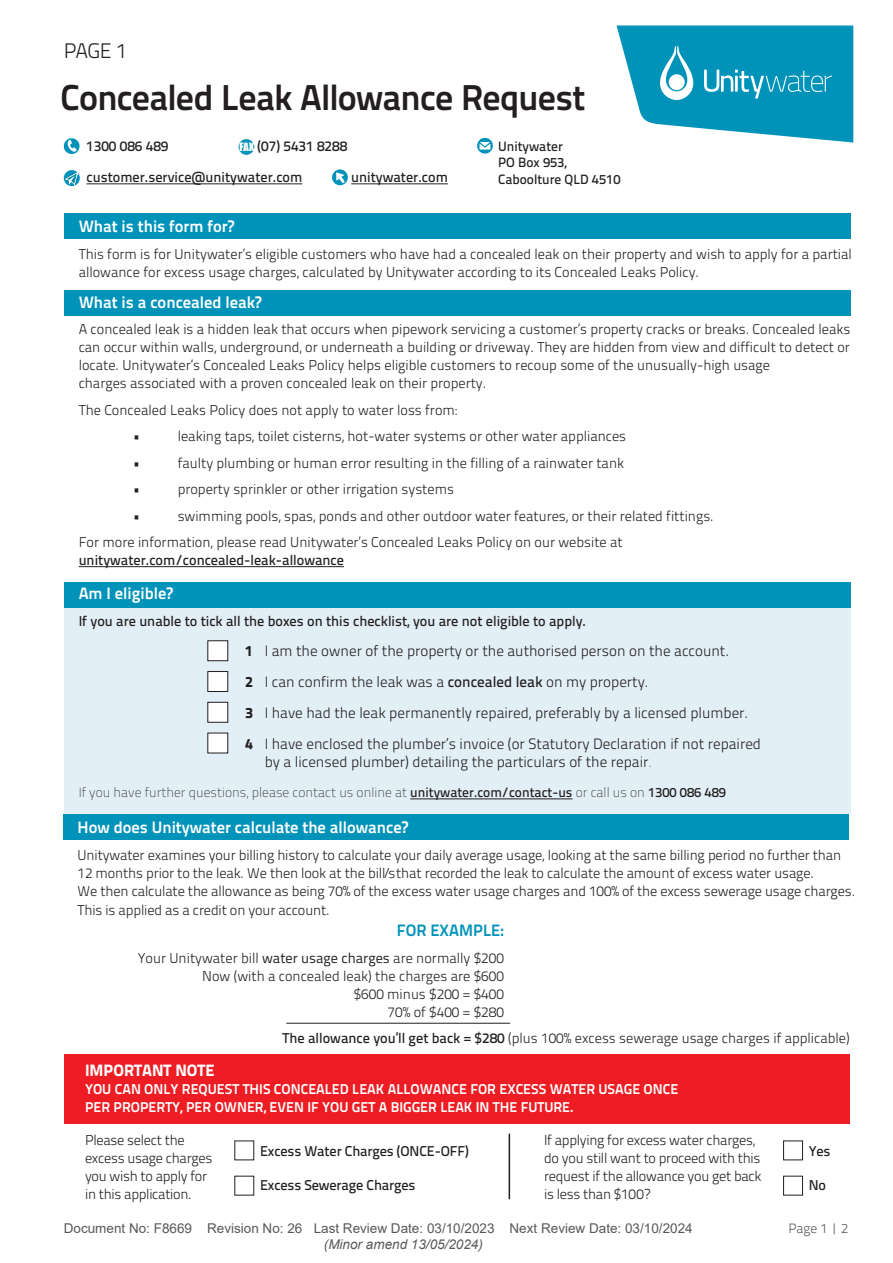
<style>
.page{position:relative;width:893px;height:1263px;background:#fff}
.page>*{position:absolute;margin:0;border:0;box-sizing:border-box;transform-origin:0 0}
.t1{font:36px "Titillium Text 25 L 800 wt";letter-spacing:-.02em;color:#231f20}
.t2{font:21px "Titillium Text 25 L 250 wt";color:#231f20}
.t3{font:16.5px "Titillium Text 25 L 800 wt";color:#fff}
.t4{font:16.5px "Titillium Text 25 L 999 wt";color:#fff}
.t5{font:16.5px "Titillium Text 25 L 800 wt";color:#0093ba}
.t6{font:15px/18px "Titillium Text 25 L 250 wt";color:#231f20}
.t7{font:14.25px/18px "Titillium Text 25 L 250 wt";color:#231f20}
.t8{font:14.25px "Titillium Text 25 L 600 wt";color:#231f20}
.t9{font:14.25px/18px "Titillium Text 25 L 250 wt";letter-spacing:-.02em;color:#231f20}
.t10{font:14.25px/18px "Titillium Text 25 L 800 wt";color:#fff}
.t11{font:13.5px "Titillium Text 25 L 1 wt";color:#231f20}
.t12{font:13.5px "Arial";color:#57585a}
.t13{font:13.5px/16.5px "Titillium Text 25 L 600 wt";color:#231f20}
.t14{font:italic 13.5px "Arial";color:#58595b}
.t15{font:13.5px "Titillium Text 25 L 250 wt";color:#57585a}
.s1{font-family:"Impact";font-size:10.5px;color:#fff}
.s2{font-family:"Titillium Text 25 L 600 wt"}
.s3{font-family:"Titillium Text 25 L 999 wt"}
.s4{font-family:"Titillium Text 25 L 1 wt"}
.s5{font-family:"Titillium Text 25 L 400 wt"}
</style>
<div class="page">
<svg style="left:617px;top:26px;width:236px;height:117px"></svg>
<div style="left:64px;top:604px;width:786px;height:210px;background:#e2eff6"></div>
<div style="left:64px;top:214px;width:786px;height:25px;background:#0093ba"></div>
<div style="left:64px;top:290px;width:786px;height:26px;background:#0093ba"></div>
<div style="left:64px;top:583px;width:786px;height:25px;background:#0093ba"></div>
<div style="left:239px;top:139px;width:15px;height:16px;background:#0093ba;border-radius:50%"></div>
<svg style="left:477px;top:137px;width:16px;height:17px"></svg>
<hr style="left:87px;top:184px;width:215px;height:1px;background:#231f20">
<hr style="left:351px;top:184px;width:97px;height:1px;background:#231f20">
<svg style="left:63px;top:138px;width:17px;height:16px"></svg>
<svg style="left:64px;top:170px;width:16px;height:16px"></svg>
<svg style="left:65px;top:172px;width:12px;height:13px"></svg>
<svg style="left:332px;top:169px;width:16px;height:16px"></svg>
<hr style="left:79px;top:566px;width:265px;height:1px;background:#231f20">
<hr style="left:410px;top:799px;width:162px;height:1px;background:#231f20">
<div style="left:208px;top:641px;width:20px;height:20px;background:#fff"></div>
<div style="left:208px;top:671px;width:20px;height:20px;background:#fff"></div>
<div style="left:208px;top:671px;width:20px;height:21px;border:1px solid #231f20"></div>
<div style="left:208px;top:702px;width:20px;height:20px;background:#fff"></div>
<div style="left:208px;top:733px;width:20px;height:20px;background:#fff"></div>
<div style="left:63px;top:815px;width:786px;height:25px;background:#0093ba"></div>
<div style="left:65px;top:1054px;width:785px;height:70px;background:#ee1d23"></div>
<hr style="left:286px;top:1023px;width:224px;height:1px;background:#231f20">
<div style="left:783px;top:1141px;width:20px;height:19px;border:1px solid #231f20"></div>
<div style="left:783px;top:1176px;width:20px;height:19px;border:1px solid #231f20"></div>
<hr style="left:509px;top:1133px;width:1px;height:66px;background:#231f20">
<p class="t2" style="left:64px;top:36px;width:65px">PAGE 1</p>
<p class="t1" style="left:61px;top:70px;width:526px">Concealed Leak Allowance Request</p>
<p class="t13" style="left:498px;top:137px;width:124px">Unitywater<br>PO Box 953,<br>Caboolture QLD 4510</p>
<p class="t8" style="left:86px;top:135px;width:84px">1300 086 489</p>
<p class="t8" style="left:239px;top:135px;width:109px"><span class="s1">FAX</span> (07) 5431 8288</p>
<p class="t8" style="left:87px;top:166px;width:217px">customer.service@unitywater.com</p>
<p class="t8" style="left:351px;top:166px;width:98px">unitywater.com</p>
<p class="t3" style="left:79px;top:213px;width:157px">What is this form for?</p>
<p class="t7" style="left:79px;top:244px;width:775px">This form is for Unitywater’s eligible customers who have had a concealed leak on their property and wish to apply for a partial allowance for excess usage charges, calculated by Unitywater according to its Concealed Leaks Policy.</p>
<p class="t3" style="left:79px;top:289px;width:184px">What is a concealed leak?</p>
<p class="t7" style="left:79px;top:319px;width:773px">A concealed leak is a hidden leak that occurs when pipework servicing a customer’s property cracks or breaks. Concealed leaks can occur within walls, underground, or underneath a building or driveway. They are hidden from view and difficult to detect or locate. Unitywater’s Concealed Leaks Policy helps eligible customers to recoup some of the unusually-high usage<br>charges associated with a proven concealed leak on their property.</p>
<p class="t7" style="left:79px;top:400px;width:380px">The Concealed Leaks Policy does not apply to water loss from:</p>
<p class="t7" style="left:133px;top:426px;width:9px">•</p>
<p class="t7" style="left:178px;top:426px;width:450px">leaking taps, toilet cisterns, hot-water systems or other water appliances</p>
<p class="t7" style="left:133px;top:453px;width:9px">•</p>
<p class="t7" style="left:178px;top:453px;width:448px">faulty plumbing or human error resulting in the filling of a rainwater tank</p>
<p class="t7" style="left:133px;top:479px;width:9px">•</p>
<p class="t7" style="left:178px;top:479px;width:278px">property sprinkler or other irrigation systems</p>
<p class="t7" style="left:133px;top:506px;width:9px">•</p>
<p class="t7" style="left:178px;top:506px;width:538px">swimming pools, spas, ponds and other outdoor water features, or their related fittings.</p>
<p class="t7" style="left:79px;top:532px;width:546px">For more information, please read Unitywater’s Concealed Leaks Policy on our website at <span class="s2">unitywater.com/concealed-leak-allowance</span></p>
<p class="t3" style="left:79px;top:581px;width:96px">Am I eligible?</p>
<p class="t8" style="left:79px;top:610px;width:509px">If you are unable to tick all the boxes on this checklist, you are not eligible to apply.</p>
<p class="t6" style="left:245px;top:641px;width:485px"><span class="s3">1</span> I am the owner of the property or the authorised person on the account.</p>
<p class="t6" style="left:245px;top:672px;width:405px"><span class="s3">2</span> I can confirm the leak was a <span class="s2">concealed leak</span> on my property.</p>
<p class="t6" style="left:245px;top:703px;width:505px"><span class="s3">3</span> I have had the leak permanently repaired, preferably by a licensed plumber.</p>
<p class="t6" style="left:265px;top:734px;width:498px;text-indent:-20px"><span class="s3">4</span> I have enclosed the plumber’s invoice (or Statutory Declaration if not repaired by a licensed plumber) detailing the particulars of the repair<span class="s4">.</span></p>
<p class="t11" style="left:79px;top:783px;width:649px">If you have further questions, please contact us online at <span class="s2">unitywater.com/contact-us</span> or call us on <span class="s2">1300 086 489</span></p>
<p class="t3" style="left:78px;top:814px;width:332px">How does Unitywater calculate the allowance?</p>
<p class="t7" style="left:78px;top:845px;width:779px">Unitywater examines your billing history to calculate your daily average usage, looking at the same billing period no further than<br>12 months prior to the leak. We then look at the bill/s that recorded the leak to calculate the amount of excess water usage.<br>We then calculate the allowance as being 70% of the excess water usage charges and 100% of the excess sewerage usage charges.</p>
<p class="t7" style="left:78px;top:900px;width:254px">This is applied as a credit on your account.</p>
<p class="t5" style="left:397px;top:918px;width:109px">FOR EXAMPLE:</p>
<p class="t7" style="left:138px;top:948px;width:368px;text-align:right">Your Unitywater bill <span class="s5">water usage charges</span> are normally $200<br>Now (with a concealed leak) the charges are $600<br>$600 minus $200 = $400<br>70% of $400 = $280</p>
<p class="t7" style="left:283px;top:1028px;width:569px"><span class="s2">The allowance you’ll get back = $280</span> (plus 100% excess sewerage usage charges if applicable)</p>
<p class="t4" style="left:85px;top:1057px;width:131px">IMPORTANT NOTE</p>
<p class="t10" style="left:85px;top:1079px;width:595px">YOU CAN ONLY REQUEST THIS CONCEALED LEAK ALLOWANCE FOR EXCESS WATER USAGE ONCE<br>PER PROPERTY, PER OWNER, EVEN IF YOU GET A BIGGER LEAK IN THE FUTURE.</p>
<p class="t9" style="left:85px;top:1130px;width:129px">Please select the excess usage charges you wish to apply for in this application.</p>
<p class="t8" style="left:260px;top:1140px;width:210px">Excess Water Charges (ONCE-OFF)</p>
<p class="t8" style="left:260px;top:1174px;width:157px">Excess Sewerage Charges</p>
<p class="t9" style="left:544px;top:1130px;width:219px">If applying for excess water charges, do you still want to proceed with this request if the allowance you get back is less than $100?</p>
<p class="t8" style="left:809px;top:1140px;width:23px">Yes</p>
<p class="t8" style="left:809px;top:1174px;width:19px">No</p>
<p class="t12" style="left:64px;top:1219px;width:630px">Document No: F8669 Revision No: 26 Last Review Date: 03/10/2023 Next Review Date: 03/10/2024</p>
<p class="t15" style="left:788px;top:1218px;width:61px">Page 1 | 2</p>
<p class="t14" style="left:324px;top:1235px;width:161px">(Minor amend 13/05/2024)</p>
</div>
